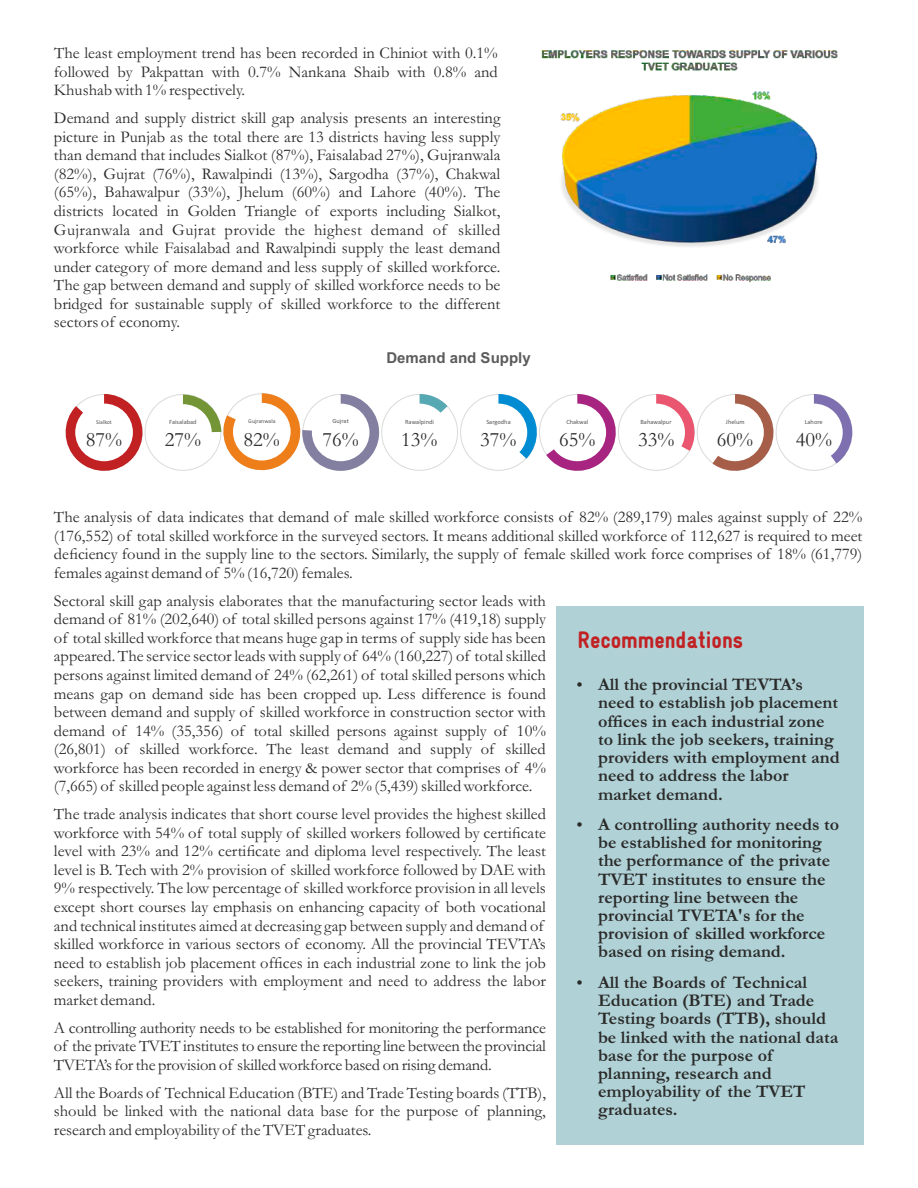
<style>
.page{position:relative;width:918px;height:1188px;background:#fff}
.page>*{position:absolute;margin:0;border:0;box-sizing:border-box;transform-origin:0 0}
.t1{font:900 24px "Gravur Condensed";color:#c22123}
.t2{font:20.7px "Garamond";color:#2a2a29}
.t3{font:700 18px/18.3px "Garamond";color:#2a2a29}
.t4{font:16.5px/18.6px "Garamond";color:#2a2a29;text-align:justify}
.t5{font:700 15px "Arial";color:#5c5b5b}
.t6{font:6.45px "Calibri";color:#575757}
.t7{font:5.85px "Calibri";color:#575757}
</style>
<div class="page">
<svg style="left:65px;top:394px;width:82px;height:77px"></svg>
<div style="left:381px;top:394px;width:77px;height:77px;border:1px solid #d9dada;border-radius:50%"></div>
<svg style="left:183px;top:393px;width:197px;height:78px"></svg>
<svg style="left:420px;top:394px;width:28px;height:19px"></svg>
<svg style="left:498px;top:394px;width:123px;height:77px"></svg>
<svg style="left:656px;top:394px;width:44px;height:57px"></svg>
<svg style="left:712px;top:394px;width:67px;height:77px"></svg>
<svg style="left:814px;top:394px;width:39px;height:69px"></svg>
<div style="left:557px;top:606px;width:307px;height:539px;background:#b0d1d6"></div>
<img style="left:541px;top:50px;width:297px;height:233px">
<p class="t4" style="left:54px;top:46px;width:445px">The least employment trend has been recorded in Chiniot with 0.1% followed by Pakpattan with 0.7% Nankana Shaib with 0.8% and Khushab with 1% respectively.</p>
<p class="t4" style="left:54px;top:111px;width:448px">Demand and supply district skill gap analysis presents an interesting picture in Punjab as the total there are 13 districts having less supply than demand that includes Sialkot (87%), Faisalabad 27%), Gujranwala (82%), Gujrat (76%), Rawalpindi (13%), Sargodha (37%), Chakwal (65%), Bahawalpur (33%), Jhelum (60%) and Lahore (40%). The districts located in Golden Triangle of exports including Sialkot, Gujranwala and Gujrat provide the highest demand of skilled workforce while Faisalabad and Rawalpindi supply the least demand under category of more demand and less supply of skilled workforce.<br>The gap between demand and supply of skilled workforce needs to be bridged for sustainable supply of skilled workforce to the different sectors of economy.</p>
<p class="t5" style="left:386px;top:352px;width:146px">Demand and Supply</p>
<p class="t7" style="left:96px;top:420px;width:17px">Sialkot</p>
<p class="t6" style="left:169px;top:419px;width:29px">Faisalabad</p>
<p class="t7" style="left:248px;top:418px;width:29px">Gujranwala</p>
<p class="t6" style="left:333px;top:419px;width:18px">Gujrat</p>
<p class="t6" style="left:405px;top:419px;width:30px">Rawalpindi</p>
<p class="t6" style="left:486px;top:419px;width:26px">Sargodha</p>
<p class="t6" style="left:566px;top:419px;width:23px">Chakwal</p>
<p class="t6" style="left:640px;top:419px;width:33px">Bahawalpur</p>
<p class="t6" style="left:726px;top:419px;width:20px">Jhelum</p>
<p class="t6" style="left:805px;top:419px;width:19px">Lahore</p>
<p class="t2" style="left:86px;top:433px;width:38px">87%</p>
<p class="t2" style="left:165px;top:433px;width:38px">27%</p>
<p class="t2" style="left:243px;top:433px;width:38px">82%</p>
<p class="t2" style="left:322px;top:433px;width:38px">76%</p>
<p class="t2" style="left:401px;top:433px;width:38px">13%</p>
<p class="t2" style="left:480px;top:433px;width:38px">37%</p>
<p class="t2" style="left:559px;top:433px;width:38px">65%</p>
<p class="t2" style="left:638px;top:433px;width:38px">33%</p>
<p class="t2" style="left:717px;top:433px;width:38px">60%</p>
<p class="t2" style="left:796px;top:433px;width:38px">40%</p>
<p class="t4" style="left:54px;top:510px;width:810px">The analysis of data indicates that demand of male skilled workforce consists of 82% (289,179) males against supply of 22% (176,552) of total skilled workforce in the surveyed sectors. It means additional skilled workforce of 112,627 is required to meet deficiency found in the supply line to the sectors. Similarly, the supply of female skilled work force comprises of 18% (61,779) females against demand of 5% (16,720) females.</p>
<p class="t4" style="left:54px;top:593px;width:494px">Sectoral skill gap analysis elaborates that the manufacturing sector leads with demand of 81% (202,640) of total skilled persons against 17% (419,18) supply of total skilled workforce that means huge gap in terms of supply side has been appeared. The service sector leads with supply of 64% (160,227) of total skilled persons against limited demand of 24% (62,261) of total skilled persons which means gap on demand side has been cropped up. Less difference is found between demand and supply of skilled workforce in construction sector with demand of 14% (35,356) of total skilled persons against supply of 10% (26,801) of skilled workforce. The least demand and supply of skilled workforce has been recorded in energy &amp; power sector that comprises of 4% (7,665) of skilled people against less demand of 2% (5,439) skilled workforce.</p>
<p class="t4" style="left:54px;top:807px;width:494px;text-align:left">The trade analysis indicates that short course level provides the highest skilled workforce with 54% of total supply of skilled workers followed by certificate level with 23% and 12% certificate and diploma level respectively. The least level is B. Tech with 2% provision of skilled workforce followed by DAE with 9% respectively. The low percentage of skilled workforce provision in all levels except short courses lay emphasis on enhancing capacity of both vocational and technical institutes aimed at decreasing gap between supply and demand of skilled workforce in various sectors of economy. All the provincial TEVTA’s need to establish job placement offices in each industrial zone to link the job seekers, training providers with employment and need to address the labor market demand.</p>
<p class="t4" style="left:54px;top:1020px;width:494px">A controlling authority needs to be established for monitoring the performance of the private TVET institutes to ensure the reporting line between the provincial TVETA’s for the provision of skilled workforce based on rising demand.</p>
<p class="t4" style="left:54px;top:1085px;width:494px">All the Boards of Technical Education (BTE) and Trade Testing boards (TTB), should be linked with the national data base for the purpose of planning, research and employability of the TVET graduates.</p>
<h1 class="t1" style="left:578px;top:626px;width:167px">Recommendations</h1>
<p class="t3" style="left:598px;top:678px;width:243px">All the provincial TEVTA’s need to establish job placement offices in each industrial zone to link the job seekers, training providers with employment and need to address the labor market demand.</p>
<p class="t3" style="left:598px;top:817px;width:243px">A controlling authority needs to be established for monitoring the performance of the private<br>TVET institutes to ensure the reporting line between the provincial TVETA's for the provision of skilled workforce based on rising demand.</p>
<p class="t3" style="left:598px;top:975px;width:242px">All the Boards of Technical<br>Education (BTE) and Trade<br>Testing boards (TTB), should be linked with the national data base for the purpose of planning, research and employability of the TVET graduates.</p>
</div>
